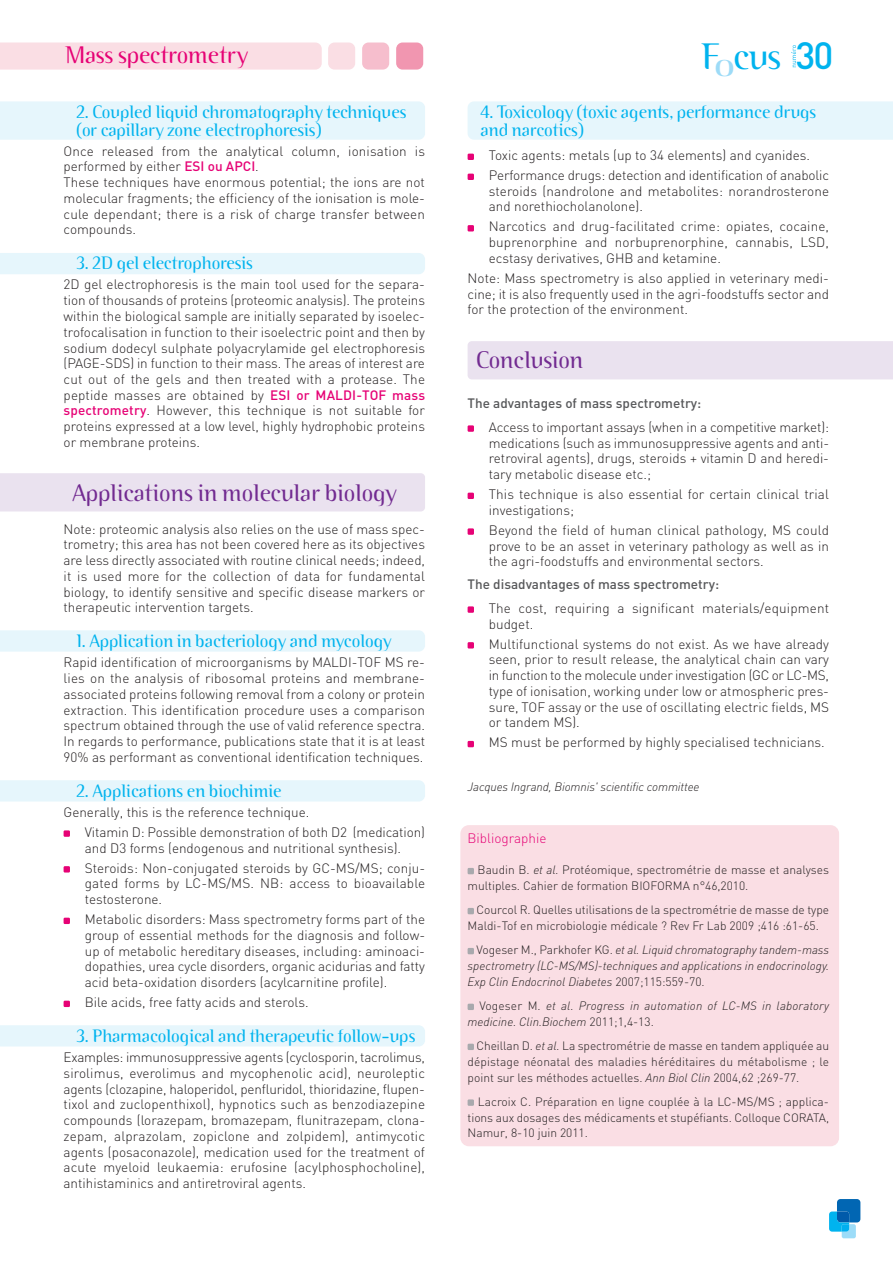
<style>
.page{position:relative;width:893px;height:1263px;background:#fff}
.page>*{position:absolute;margin:0;border:0;box-sizing:border-box;transform-origin:0 0}
.t1{font:300 36.9px "Binary ITC";color:#00b3ee}
.t2{font:300 24px "Binary ITC";color:#722b91}
.t3{font:300 24px "Binary ITC";color:#e60275}
.t4{font:300 18px/18px "Binary ITC";color:#00b3ee}
.t5{font:300 13.5px/15.8px "DIN";color:#231f20;text-align:justify}
.t6{font:500 13.5px "DIN";color:#57585a}
.t7{font:300 13.5px "DIN";color:#e60275}
.t8{font:300 12px/15.8px "DIN";color:#231f20}
.t9{font:italic 300 12px/15.8px "DIN";color:#231f20;text-align:justify}
.s1{font-weight:500;color:#e60275}
.s2{font-family:"DIN";font-weight:500;font-size:37.5px}
.s3{font-style:italic}
.s4{font-style:normal}
</style>
<div class="page">
<svg style="left:829px;top:1199px;width:31px;height:39px"></svg>
<svg style="left:791px;top:45px;width:5px;height:22px"></svg>
<div style="left:460px;top:825px;width:379px;height:321px;background:#fadee4;border-radius:9px"></div>
<div style="left:0;top:1025px;width:425px;height:22px;background:#e6f6fc"></div>
<div style="left:468px;top:341px;width:424px;height:38px;background:#eae2ef"></div>
<div style="left:0;top:630px;width:425px;height:22px;background:#e6f6fc"></div>
<div style="left:0;top:253px;width:425px;height:21px;background:#e6f6fc"></div>
<div style="left:0;top:101px;width:425px;height:39px;background:#e6f6fc"></div>
<div style="left:0;top:780px;width:425px;height:22px;background:#e6f6fc"></div>
<div style="left:468px;top:101px;width:424px;height:39px;background:#e6f6fc"></div>
<div style="left:0;top:473px;width:425px;height:38px;background:#eae2ef"></div>
<div style="left:0;top:43px;width:322px;height:27px;background:#fadee4"></div>
<div style="left:64px;top:830px;width:6px;height:7px;background:#e60275"></div>
<div style="left:64px;top:866px;width:6px;height:7px;background:#e60275"></div>
<svg style="left:64px;top:918px;width:6px;height:6px"></svg>
<svg style="left:64px;top:1001px;width:6px;height:6px"></svg>
<div style="left:468px;top:425px;width:6px;height:7px;background:#e60275"></div>
<div style="left:468px;top:606px;width:6px;height:7px;background:#e60275"></div>
<svg style="left:468px;top:868px;width:6px;height:6px"></svg>
<svg style="left:468px;top:908px;width:6px;height:6px"></svg>
<svg style="left:468px;top:948px;width:6px;height:6px"></svg>
<svg style="left:468px;top:1004px;width:6px;height:6px"></svg>
<svg style="left:468px;top:1044px;width:6px;height:6px"></svg>
<div style="left:468px;top:1099px;width:6px;height:7px;background:#a8a9ad"></div>
<svg style="left:468px;top:225px;width:6px;height:6px"></svg>
<svg style="left:468px;top:174px;width:6px;height:6px"></svg>
<svg style="left:468px;top:493px;width:6px;height:6px"></svg>
<div style="left:468px;top:528px;width:6px;height:7px;background:#e60275"></div>
<div style="left:468px;top:642px;width:6px;height:7px;background:#e60275"></div>
<svg style="left:468px;top:741px;width:6px;height:6px"></svg>
<svg style="left:468px;top:154px;width:6px;height:6px"></svg>
<div style="left:328px;top:43px;width:27px;height:27px;background:#fadee4;border-radius:6px"></div>
<div style="left:362px;top:43px;width:27px;height:27px;background:#f6becd;border-radius:6px"></div>
<div style="left:396px;top:43px;width:27px;height:27px;background:#f196b0;border-radius:6px"></div>
<h2 class="t3" style="left:65px;top:46px;width:185px">Mass spectrometry</h2>
<h3 class="t4" style="left:76px;top:104px;width:332px">2. Coupled liquid chromatography techniques (or capillary zone electrophoresis)</h3>
<p class="t5" style="left:64px;top:145px;width:363px;text-align:left">Once released from the analytical column, ionisation is performed by either <span class="s1">ESI ou APCI</span>.<br>These techniques have enormous potential; the ions are not molecular fragments; the efficiency of the ionisation is mole&shy;cule dependant; there is a risk of charge transfer between compounds.</p>
<h3 class="t4" style="left:76px;top:256px;width:178px">3. 2D gel electrophoresis</h3>
<p class="t5" style="left:64px;top:278px;width:363px">2D gel electrophoresis is the main tool used for the separa&shy;tion of thousands of proteins (proteomic analysis). The proteins within the biological sample are initially separated by isoelec&shy;trofocalisation in function to their isoelectric point and then by sodium dodecyl sulphate polyacrylamide gel electrophoresis (PAGE-SDS) in function to their mass. The areas of interest are cut out of the gels and then treated with a protease. The peptide masses are obtained by <span class="s1">ESI or MALDI-TOF mass spectrometry</span>. However, this technique is not suitable for proteins expressed at a low level, highly hydrophobic proteins or membrane proteins.</p>
<h2 class="t2" style="left:72px;top:484px;width:326px">Applications in molecular biology</h2>
<p class="t5" style="left:64px;top:522px;width:363px">Note: proteomic analysis also relies on the use of mass spec&shy;trometry; this area has not been covered here as its objectives are less directly associated with routine clinical needs; indeed, it is used more for the collection of data for fundamental biology, to identify sensitive and specific disease markers or therapeutic intervention targets.</p>
<h3 class="t4" style="left:76px;top:634px;width:317px">1. Application in bacteriology and mycology</h3>
<p class="t5" style="left:64px;top:656px;width:363px">Rapid identification of microorganisms by MALDI-TOF MS re&shy;lies on the analysis of ribosomal proteins and membrane&shy;associated proteins following removal from a colony or protein extraction. This identification procedure uses a comparison spectrum obtained through the use of valid reference spectra.<br>In regards to performance, publications state that it is at least 90% as performant as conventional identification techniques.</p>
<h3 class="t4" style="left:76px;top:783px;width:207px">2. Applications en biochimie</h3>
<p class="t5" style="left:85px;top:804px;width:342px;line-height:20px;text-indent:-21px">Generally, this is the reference technique.<br>Vitamin D: Possible demonstration of both D2 (medication)</p>
<p class="t5" style="left:85px;top:839px;width:342px;line-height:20px">and D3 forms (endogenous and nutritional synthesis).<br>Steroids: Non-conjugated steroids by GC-MS/MS; conju-</p>
<p class="t5" style="left:85px;top:877px;width:342px">gated forms by LC-MS/MS. NB: access to bioavailable testosterone.</p>
<p class="t5" style="left:85px;top:913px;width:342px">Metabolic disorders: Mass spectrometry forms part of the group of essential methods for the diagnosis and follow&shy;up of metabolic hereditary diseases, including: aminoaci&shy;dopathies, urea cycle disorders, organic acidurias and fatty acid beta-oxidation disorders (acylcarnitine profile).</p>
<p class="t5" style="left:85px;top:996px;width:225px">Bile acids, free fatty acids and sterols.</p>
<h3 class="t4" style="left:76px;top:1029px;width:341px">3. Pharmacological and therapeutic follow-ups</h3>
<p class="t5" style="left:64px;top:1051px;width:363px">Examples: immunosuppressive agents (cyclosporin, tacrolimus, sirolimus, everolimus and mycophenolic acid), neuroleptic agents (clozapine, haloperidol, penfluridol, thioridazine, flupen&shy;tixol and zuclopenthixol), hypnotics such as benzodiazepine compounds (lorazepam, bromazepam, flunitrazepam, clona&shy;zepam, alprazolam, zopiclone and zolpidem), antimycotic agents (posaconazole), medication used for the treatment of acute myeloid leukaemia: erufosine (acylphosphocholine), antihistaminics and antiretroviral agents.</p>
<h1 class="t1" style="left:701px;top:43px;width:134px">F<sub>o</sub>cus <span class="s2">30</span></h1>
<h3 class="t4" style="left:480px;top:104px;width:337px">4. Toxicology (toxic agents, performance drugs and narcotics)</h3>
<p class="t5" style="left:489px;top:147px;width:342px;line-height:20px">Toxic agents: metals (up to 34 elements) and cyanides.<br>Performance drugs: detection and identification of anabolic</p>
<p class="t5" style="left:489px;top:185px;width:342px">steroids (nandrolone and metabolites: norandrosterone and norethiocholanolone).</p>
<p class="t5" style="left:489px;top:220px;width:342px">Narcotics and drug-facilitated crime: opiates, cocaine, buprenorphine and norbuprenorphine, cannabis, LSD, ecstasy derivatives, GHB and ketamine.</p>
<p class="t5" style="left:468px;top:272px;width:363px">Note: Mass spectrometry is also applied in veterinary medi&shy;cine; it is also frequently used in the agri-foodstuffs sector and for the protection of the environment.</p>
<h2 class="t2" style="left:476px;top:352px;width:109px">Conclusion</h2>
<p class="t6" style="left:468px;top:398px;width:235px">The advantages of mass spectrometry:</p>
<p class="t5" style="left:489px;top:421px;width:342px">Access to important assays (when in a competitive market): medications (such as immunosuppressive agents and anti&shy;retroviral agents), drugs, steroids + vitamin D and heredi&shy;tary metabolic disease etc.;</p>
<p class="t5" style="left:489px;top:488px;width:342px">This technique is also essential for certain clinical trial investigations;</p>
<p class="t5" style="left:489px;top:524px;width:342px">Beyond the field of human clinical pathology, MS could prove to be an asset in veterinary pathology as well as in the agri-foodstuffs and environmental sectors.</p>
<p class="t6" style="left:468px;top:579px;width:253px">The disadvantages of mass spectrometry:</p>
<p class="t5" style="left:489px;top:602px;width:342px">The cost, requiring a significant materials/equipment budget.</p>
<p class="t5" style="left:489px;top:637px;width:342px">Multifunctional systems do not exist. As we have already seen, prior to result release, the analytical chain can vary in function to the molecule under investigation (GC or LC-MS, type of ionisation, working under low or atmospheric pres&shy;sure, TOF assay or the use of oscillating electric fields, MS or tandem MS).</p>
<p class="t5" style="left:489px;top:736px;width:337px">MS must be performed by highly specialised technicians.</p>
<p class="t9" style="left:468px;top:781px;width:233px">Jacques Ingrand, Biomnis' scientific committee</p>
<p class="t7" style="left:468px;top:833px;width:80px">Bibliographie</p>
<p class="t8" style="left:468px;top:864px;width:363px;text-indent:10px">Baudin B. <span class="s3">et al.</span> Protéomique, spectrométrie de masse et analyses multiples. Cahier de formation BIOFORMA n°46,2010.</p>
<p class="t8" style="left:468px;top:904px;width:363px;text-indent:9px">Courcol R. Quelles utilisations de la spectrométrie de masse de type<br>Maldi-Tof en microbiologie médicale ? Rev Fr Lab 2009 ;416 :61-65.</p>
<p class="t9" style="left:468px;top:944px;width:363px;text-indent:9px"><span class="s4">Vogeser M., Parkhofer KG.</span> et al. Liquid chromatography tandem-mass spectrometry (LC-MS/MS)-techniques and applications in endocrinology.<br>Exp Clin Endocrinol Diabetes <span class="s4">2007;115:559-70.</span></p>
<p class="t9" style="left:468px;top:999px;width:363px;text-indent:12px"><span class="s4">Vogeser M.</span> et al. Progress in automation of LC-MS in laboratory medicine. Clin.Biochem <span class="s4">2011;1,4-13.</span></p>
<p class="t8" style="left:468px;top:1039px;width:363px;text-align:justify;text-indent:9px">Cheillan D. <span class="s3">et al.</span> La spectrométrie de masse en tandem appliquée au dépistage néonatal des maladies héréditaires du métabolisme ; le point sur les méthodes actuelles. <span class="s3">Ann Biol Clin</span> 2004,62 ;269-77.</p>
<p class="t8" style="left:468px;top:1095px;width:363px;text-align:justify;text-indent:10px">Lacroix C. Préparation en ligne couplée à la LC-MS/MS ; applica&shy;tions aux dosages des médicaments et stupéfiants. Colloque CORATA, Namur, 8-10 juin 2011.</p>
</div>
